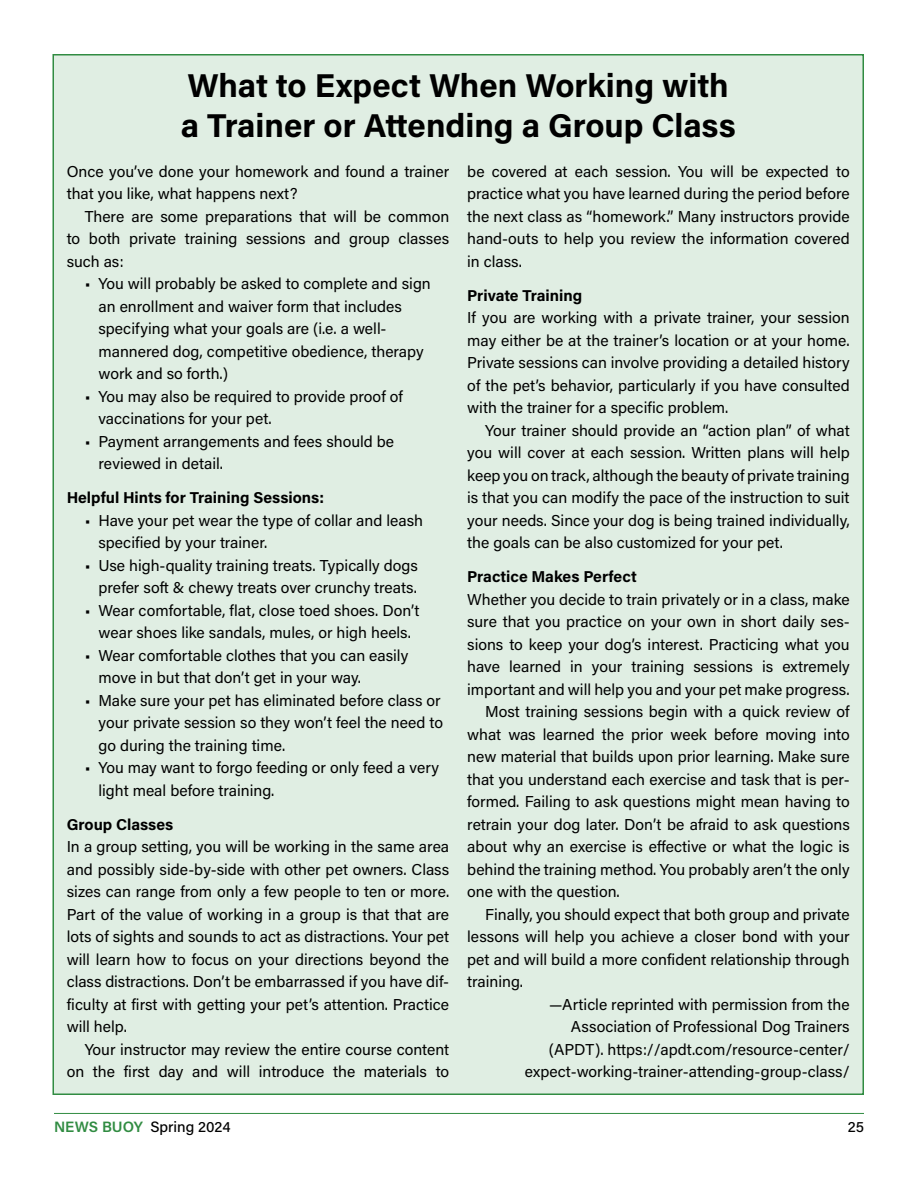
<style>
.page{position:relative;width:918px;height:1188px;background:#fff}
.page>*{position:absolute;margin:0;border:0;box-sizing:border-box;transform-origin:0 0}
.t1{font:700 33px/40.5px "Acumin Pro";color:#000}
.t2{font:15.75px/22.5px "Acumin Pro";color:#000}
.t3{font:700 15.75px "Acumin Pro";color:#000}
.t4{font:500 15px "Acumin Pro";color:#000}
.s1{font-weight:600;color:#318c42}
</style>
<div class="page">
<hr style="left:54px;top:1113px;width:810px;height:1px;background:#318c42">
<div style="left:52px;top:54px;width:812px;height:1041px;background:#e0eee3;border:2px solid #318c42"></div>
<h1 class="t1" style="left:181px;top:64px;width:556px">What to Expect When Working with a Trainer or Attending a Group Class</h1>
<p class="t2" style="left:467px;top:159px;width:384px;text-align:justify">be covered at each session. You will be expected to practice what you have learned during the period before the next class as “homework.” Many instructors provide hand-outs to help you review the information covered in class.</p>
<p class="t3" style="left:467px;top:284px;width:117px">Private Training</p>
<p class="t2" style="left:467px;top:306px;width:384px;text-align:justify">If you are working with a private trainer, your session may either be at the trainer’s location or at your home.<br>Private sessions can involve providing a detailed history of the pet’s behavior, particularly if you have consulted with the trainer for a specific problem.</p>
<p class="t2" style="left:467px;top:418px;width:384px;text-align:justify;text-indent:18px">Your trainer should provide an “action plan” of what you will cover at each session. Written plans will help keep you on track, although the beauty of private training is that you can modify the pace of the instruction to suit your needs. Since your dog is being trained individually, the goals can be also customized for your pet.</p>
<p class="t3" style="left:467px;top:565px;width:171px">Practice Makes Perfect</p>
<p class="t2" style="left:467px;top:587px;width:384px">Whether you decide to train privately or in a class, make</p>
<p class="t2" style="left:467px;top:610px;width:384px">sure that you practice on your own in short daily ses-</p>
<p class="t2" style="left:467px;top:632px;width:384px">sions to keep your dog’s interest. Practicing what you</p>
<p class="t2" style="left:467px;top:655px;width:384px">have learned in your training sessions is extremely</p>
<p class="t2" style="left:467px;top:677px;width:384px">important and will help you and your pet make progress.</p>
<p class="t2" style="left:485px;top:700px;width:366px">Most training sessions begin with a quick review of</p>
<p class="t2" style="left:467px;top:722px;width:384px">what was learned the prior week before moving into</p>
<p class="t2" style="left:467px;top:745px;width:384px">new material that builds upon prior learning. Make sure</p>
<p class="t2" style="left:467px;top:767px;width:384px">that you understand each exercise and task that is per-</p>
<p class="t2" style="left:467px;top:790px;width:384px">formed. Failing to ask questions might mean having to</p>
<p class="t2" style="left:467px;top:812px;width:384px">retrain your dog later. Don’t be afraid to ask questions</p>
<p class="t2" style="left:467px;top:835px;width:384px">about why an exercise is effective or what the logic is</p>
<p class="t2" style="left:467px;top:857px;width:384px">behind the training method. You probably aren’t the only</p>
<p class="t2" style="left:467px;top:880px;width:154px">one with the question.</p>
<p class="t2" style="left:485px;top:902px;width:366px">Finally, you should expect that both group and private</p>
<p class="t2" style="left:467px;top:925px;width:384px">lessons will help you achieve a closer bond with your</p>
<p class="t2" style="left:467px;top:947px;width:384px">pet and will build a more confident relationship through</p>
<p class="t2" style="left:467px;top:970px;width:57px">training.</p>
<p class="t2" style="left:549px;top:992px;width:302px">—Article reprinted with permission from the</p>
<p class="t2" style="left:571px;top:1015px;width:280px">Association of Professional Dog Trainers</p>
<p class="t2" style="left:549px;top:1037px;width:302px">(APDT). https://apdt.com/resource-center/</p>
<p class="t2" style="left:525px;top:1060px;width:326px">expect-working-trainer-attending-group-class/</p>
<p class="t2" style="left:67px;top:159px;width:384px">Once you’ve done your homework and found a trainer that you like, what happens next?</p>
<p class="t2" style="left:67px;top:205px;width:384px;text-align:justify;text-indent:18px">There are some preparations that will be common to both private training sessions and group classes such as:</p>
<p class="t2" style="left:99px;top:272px;width:334px;text-indent:-14px">• You will probably be asked to complete and sign an enrollment and waiver form that includes specifying what your goals are (i.e. a well&shy;mannered dog, competitive obedience, therapy work and so forth.)</p>
<p class="t2" style="left:99px;top:385px;width:306px;text-indent:-14px">• You may also be required to provide proof of vaccinations for your pet.</p>
<p class="t2" style="left:99px;top:430px;width:297px;text-indent:-14px">• Payment arrangements and fees should be reviewed in detail.</p>
<p class="t3" style="left:67px;top:487px;width:259px">Helpful Hints for Training Sessions:</p>
<p class="t2" style="left:99px;top:508px;width:326px;text-indent:-14px">• Have your pet wear the type of collar and leash specified by your trainer.</p>
<p class="t2" style="left:85px;top:553px;width:335px;text-align:right">• Use high-quality training treats. Typically dogs prefer soft &amp; chewy treats over crunchy treats.</p>
<p class="t2" style="left:85px;top:598px;width:336px;text-align:center">• Wear comfortable, flat, close toed shoes. Don’t wear shoes like sandals, mules, or high heels.</p>
<p class="t2" style="left:99px;top:643px;width:311px;text-indent:-14px">• Wear comfortable clothes that you can easily move in but that don’t get in your way.</p>
<p class="t2" style="left:99px;top:688px;width:346px;text-indent:-14px">• Make sure your pet has eliminated before class or your private session so they won’t feel the need to go during the training time.</p>
<p class="t2" style="left:99px;top:756px;width:342px;text-indent:-14px">• You may want to forgo feeding or only feed a very light meal before training.</p>
<p class="t3" style="left:67px;top:813px;width:108px">Group Classes</p>
<p class="t2" style="left:67px;top:835px;width:384px;text-align:justify">In a group setting, you will be working in the same area and possibly side-by-side with other pet owners. Class sizes can range from only a few people to ten or more.<br>Part of the value of working in a group is that that are lots of sights and sounds to act as distractions. Your pet will learn how to focus on your directions beyond the class distractions. Don’t be embarrassed if you have dif&shy;ficulty at first with getting your pet’s attention. Practice will help.</p>
<p class="t2" style="left:67px;top:1037px;width:384px;text-align:right">Your instructor may review the entire course content on the first day and will introduce the materials to</p>
<p class="t4" style="left:54px;top:1116px;width:178px"><span class="s1">NEWS BUOY</span> Spring 2024</p>
<p class="t4" style="left:848px;top:1116px;width:18px">25</p>
</div>
